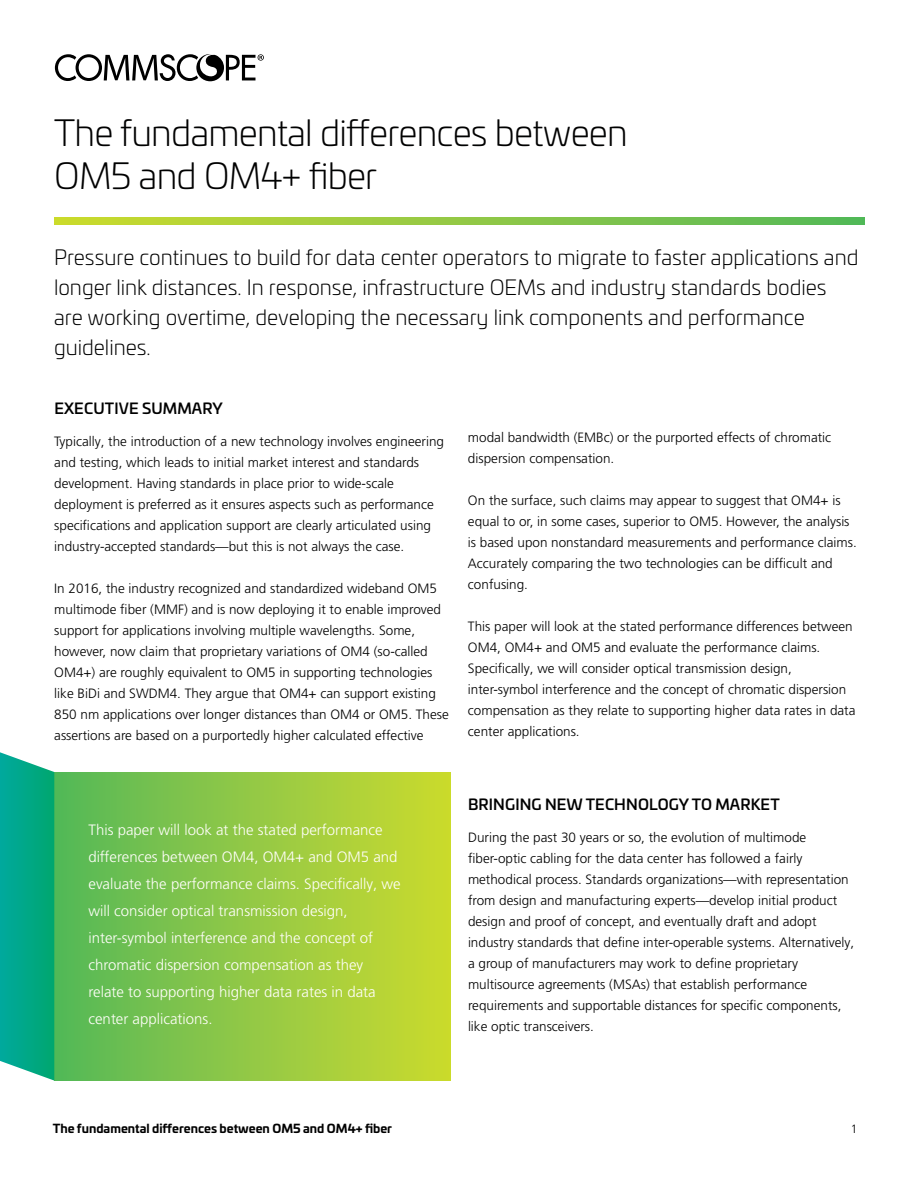
<style>
.page{position:relative;width:918px;height:1188px;background:#fff}
.page>*{position:absolute;margin:0;border:0;box-sizing:border-box;transform-origin:0 0}
.t1{font:300 36px/43.2px "Univia Pro";letter-spacing:-.02em;color:#000101}
.t2{font:300 21px/30px "Univia Pro";color:#000}
.t3{font:300 15px/27px "Frutiger LT Pro";color:#fffef9}
.t4{font:500 15px "Univia Pro";letter-spacing:.01em;color:#000}
.t5{font:300 13.5px/21px "Frutiger LT Pro";color:#000}
.t6{font:700 12px "Univia Pro";color:#000}
.t7{font:300 12px "Frutiger LT Pro";color:#000}
</style>
<div class="page">
<svg style="left:55px;top:54px;width:209px;height:27px"></svg>
<svg style="left:54px;top:218px;width:810px;height:6px;background:#91c943"></svg>
<div style="left:54px;top:772px;width:397px;height:309px;background:linear-gradient(to right,#56b85a,#cdda2f)"></div>
<svg style="left:0;top:752px;width:54px;height:329px;background:#0fad8e"></svg>
<h1 class="t1" style="left:54px;top:109px;width:575px">The fundamental differences between<br>OM5 and OM4+ fiber</h1>
<p class="t2" style="left:54px;top:242px;width:806px">Pressure continues to build for data center operators to migrate to faster applications and longer link distances. In response, infrastructure OEMs and industry standards bodies are working overtime, developing the necessary link components and performance guidelines.</p>
<p class="t4" style="left:54px;top:397px;width:170px">EXECUTIVE SUMMARY</p>
<p class="t5" style="left:54px;top:430px;width:391px">Typically, the introduction of a new technology involves engineering and testing, which leads to initial market interest and standards development. Having standards in place prior to wide-scale deployment is preferred as it ensures aspects such as performance specifications and application support are clearly articulated using industry-accepted standards—but this is not always the case.</p>
<p class="t5" style="left:54px;top:577px;width:396px">In 2016, the industry recognized and standardized wideband OM5 multimode fiber (MMF) and is now deploying it to enable improved support for applications involving multiple wavelengths. Some, however, now claim that proprietary variations of OM4 (so-called OM4+) are roughly equivalent to OM5 in supporting technologies like BiDi and SWDM4. They argue that OM4+ can support existing 850 nm applications over longer distances than OM4 or OM5. These assertions are based on a purportedly higher calculated effective</p>
<p class="t5" style="left:468px;top:427px;width:365px">modal bandwidth (EMBc) or the purported effects of chromatic dispersion compensation.</p>
<p class="t5" style="left:468px;top:490px;width:390px">On the surface, such claims may appear to suggest that OM4+ is equal to or, in some cases, superior to OM5. However, the analysis is based upon nonstandard measurements and performance claims.<br>Accurately comparing the two technologies can be difficult and confusing.</p>
<p class="t5" style="left:468px;top:616px;width:389px">This paper will look at the stated performance differences between OM4, OM4+ and OM5 and evaluate the performance claims.<br>Specifically, we will consider optical transmission design, inter-symbol interference and the concept of chromatic dispersion compensation as they relate to supporting higher data rates in data center applications.</p>
<p class="t3" style="left:88px;top:817px;width:314px">This paper will look at the stated performance differences between OM4, OM4+ and OM5 and evaluate the performance claims. Specifically, we will consider optical transmission design, inter-symbol interference and the concept of chromatic dispersion compensation as they relate to supporting higher data rates in data center applications.</p>
<p class="t4" style="left:468px;top:793px;width:313px">BRINGING NEW TECHNOLOGY TO MARKET</p>
<p class="t5" style="left:468px;top:826px;width:388px">During the past 30 years or so, the evolution of multimode fiber-optic cabling for the data center has followed a fairly methodical process. Standards organizations—with representation from design and manufacturing experts—develop initial product design and proof of concept, and eventually draft and adopt industry standards that define inter-operable systems. Alternatively, a group of manufacturers may work to define proprietary multisource agreements (MSAs) that establish performance requirements and supportable distances for specific components, like optic transceivers.</p>
<p class="t6" style="left:53px;top:1119px;width:341px">The fundamental differences between OM5 and OM4+ fiber</p>
<p class="t7" style="left:851px;top:1121px;width:8px">1</p>
</div>
